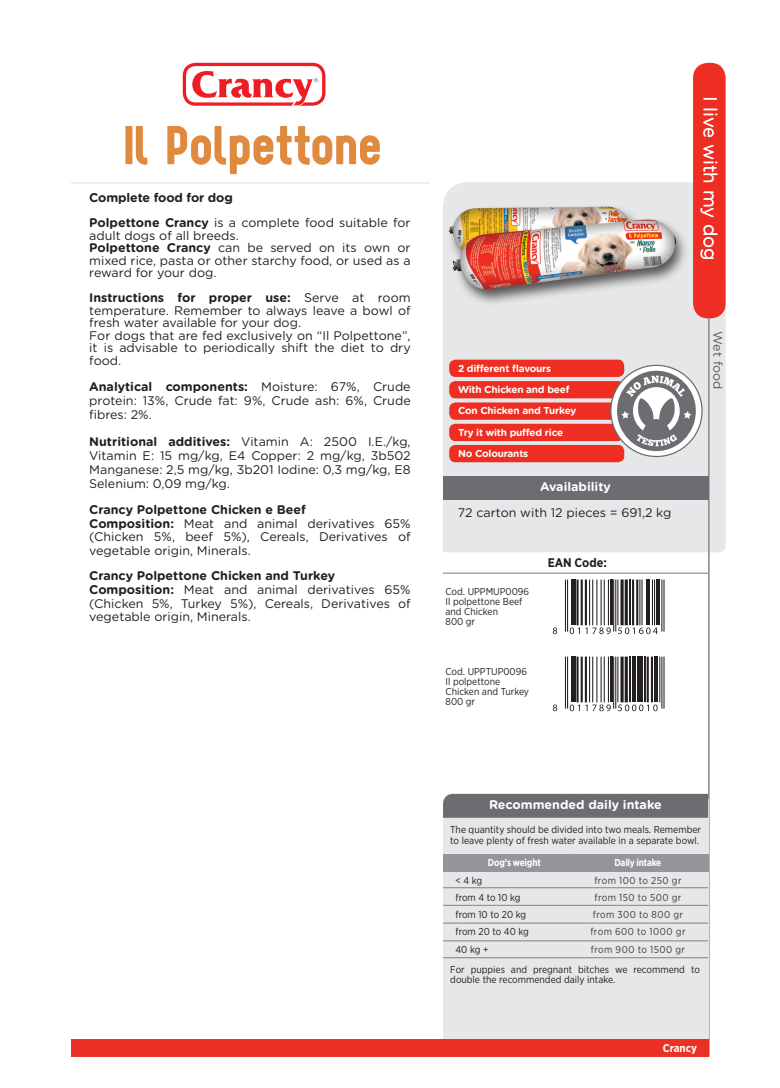
<style>
.page{position:relative;width:780px;height:1088px;background:#fff}
.page>*{position:absolute;margin:0;border:0;box-sizing:border-box;transform-origin:0 0}
.t1{font:18.75px "Gotham Rounded";color:#fff}
.t2{font:12.5px/13.8px "Gotham Rounded";color:#231f20}
.t3{font:700 12.5px/25px "Gotham Rounded";letter-spacing:-.01em;color:#231f20}
.t4{font:700 12.5px "Gotham Rounded";color:#fff}
.t5{font:700 12.5px "Gotham Narrow";color:#231f20}
.t6{font:12.5px "Gotham Rounded";color:#57585a}
.t7{font:700 11.25px "Gotham Narrow";color:#fff}
.t8{font:10px/10px "Gotham Narrow";color:#231f20}
.t9{font:700 10px/21.2px "Gotham Rounded";letter-spacing:-.02em;color:#fff}
.t10{font:10px "Gotham Narrow";letter-spacing:.045em;color:#3e3e3f}
.t11{font:700 10px "Gotham Narrow";letter-spacing:-.025em;color:#fff;scale:.95 1}
.s1{font-weight:400}
.s2{font-weight:700}
</style>
<div class="page">
<div style="left:709px;top:307px;width:16px;height:245px;background:#e6e7e9"></div>
<hr style="left:708px;top:318px;width:1px;height:738px;background:#939598">
<div style="left:443px;top:318px;width:265px;height:234px;background:#e6e7e9"></div>
<div style="left:443px;top:799px;width:265px;height:240px;background:#e6e7e9"></div>
<div style="left:443px;top:794px;width:265px;height:24px;background:#6c6d70"></div>
<div style="left:71px;top:1039px;width:637px;height:17px;background:#eb3125"></div>
<div style="left:449px;top:360px;width:175px;height:17px;background:#ee2e22;border-radius:6px"></div>
<div style="left:449px;top:445px;width:175px;height:17px;background:#ee2e22;border-radius:6px"></div>
<div style="left:449px;top:424px;width:175px;height:17px;background:#ee2e22;border-radius:6px"></div>
<div style="left:449px;top:402px;width:175px;height:18px;background:#ee2e22;border-radius:6px"></div>
<div style="left:449px;top:381px;width:175px;height:17px;background:#ee2e22;border-radius:6px"></div>
<hr style="left:443px;top:572px;width:265px;height:2px;background:#939598">
<hr style="left:71px;top:182px;width:358px;height:2px;background:#e4e5e7">
<div style="left:443px;top:476px;width:265px;height:24px;background:#6c6d70"></div>
<svg style="left:610px;top:365px;width:92px;height:91px"></svg>
<svg style="left:617px;top:371px;width:78px;height:80px"></svg>
<div style="left:693px;top:63px;width:32px;height:255px;background:#ee2e22;border-radius:15px"></div>
<div style="left:443px;top:854px;width:265px;height:17px;background:#939598"></div>
<div style="left:183px;top:63px;width:142px;height:43px;border:3px solid #ee1d23;border-radius:11px"></div>
<svg style="left:190px;top:71px;width:128px;height:35px"></svg>
<hr style="left:567px;top:579px;width:1px;height:52px;background:#231f20">
<hr style="left:565px;top:579px;width:1px;height:52px;background:#231f20">
<hr style="left:571px;top:579px;width:2px;height:46px;background:#231f20">
<hr style="left:574px;top:579px;width:1px;height:46px;background:#231f20">
<hr style="left:585px;top:579px;width:2px;height:46px;background:#231f20">
<hr style="left:580px;top:579px;width:2px;height:46px;background:#231f20">
<hr style="left:576px;top:579px;width:2px;height:46px;background:#231f20">
<hr style="left:608px;top:579px;width:1px;height:46px;background:#231f20">
<hr style="left:603px;top:579px;width:1px;height:46px;background:#231f20">
<hr style="left:600px;top:579px;width:1px;height:46px;background:#231f20">
<hr style="left:596px;top:579px;width:1px;height:46px;background:#231f20">
<hr style="left:592px;top:579px;width:1px;height:46px;background:#231f20">
<hr style="left:589px;top:579px;width:1px;height:46px;background:#231f20">
<hr style="left:610px;top:579px;width:2px;height:46px;background:#231f20">
<hr style="left:617px;top:579px;width:1px;height:46px;background:#231f20">
<hr style="left:615px;top:579px;width:1px;height:52px;background:#231f20">
<hr style="left:613px;top:579px;width:1px;height:52px;background:#231f20">
<hr style="left:624px;top:579px;width:3px;height:46px;background:#231f20">
<hr style="left:620px;top:579px;width:3px;height:46px;background:#231f20">
<hr style="left:630px;top:579px;width:1px;height:46px;background:#231f20">
<hr style="left:636px;top:579px;width:2px;height:46px;background:#231f20">
<hr style="left:632px;top:579px;width:2px;height:46px;background:#231f20">
<hr style="left:641px;top:579px;width:1px;height:46px;background:#231f20">
<hr style="left:639px;top:579px;width:1px;height:46px;background:#231f20">
<hr style="left:646px;top:579px;width:3px;height:46px;background:#231f20">
<hr style="left:654px;top:579px;width:1px;height:46px;background:#231f20">
<hr style="left:652px;top:579px;width:1px;height:46px;background:#231f20">
<hr style="left:656px;top:579px;width:3px;height:46px;background:#231f20">
<hr style="left:663px;top:579px;width:1px;height:52px;background:#231f20">
<hr style="left:661px;top:579px;width:1px;height:52px;background:#231f20">
<svg style="left:552px;top:627px;width:5px;height:7px"></svg>
<svg style="left:569px;top:627px;width:41px;height:7px"></svg>
<svg style="left:618px;top:627px;width:39px;height:7px"></svg>
<svg style="left:125px;top:126px;width:255px;height:48px"></svg>
<img style="left:443px;top:132px;width:264px;height:211px">
<hr style="left:567px;top:656px;width:1px;height:52px;background:#231f20">
<hr style="left:565px;top:656px;width:1px;height:52px;background:#231f20">
<hr style="left:571px;top:656px;width:2px;height:46px;background:#231f20">
<hr style="left:574px;top:656px;width:1px;height:46px;background:#231f20">
<hr style="left:585px;top:656px;width:2px;height:46px;background:#231f20">
<hr style="left:580px;top:656px;width:2px;height:46px;background:#231f20">
<hr style="left:576px;top:656px;width:2px;height:46px;background:#231f20">
<hr style="left:608px;top:656px;width:1px;height:46px;background:#231f20">
<hr style="left:603px;top:656px;width:1px;height:46px;background:#231f20">
<hr style="left:600px;top:656px;width:1px;height:46px;background:#231f20">
<hr style="left:596px;top:656px;width:1px;height:46px;background:#231f20">
<hr style="left:592px;top:656px;width:1px;height:46px;background:#231f20">
<hr style="left:589px;top:656px;width:1px;height:46px;background:#231f20">
<hr style="left:610px;top:656px;width:2px;height:46px;background:#231f20">
<hr style="left:617px;top:656px;width:1px;height:46px;background:#231f20">
<hr style="left:615px;top:656px;width:1px;height:52px;background:#231f20">
<hr style="left:613px;top:656px;width:1px;height:52px;background:#231f20">
<hr style="left:624px;top:656px;width:3px;height:46px;background:#231f20">
<hr style="left:620px;top:656px;width:3px;height:46px;background:#231f20">
<hr style="left:630px;top:656px;width:1px;height:46px;background:#231f20">
<hr style="left:632px;top:656px;width:3px;height:46px;background:#231f20">
<hr style="left:637px;top:656px;width:1px;height:46px;background:#231f20">
<hr style="left:639px;top:656px;width:3px;height:46px;background:#231f20">
<hr style="left:644px;top:656px;width:1px;height:46px;background:#231f20">
<hr style="left:651px;top:656px;width:2px;height:46px;background:#231f20">
<hr style="left:646px;top:656px;width:2px;height:46px;background:#231f20">
<hr style="left:654px;top:656px;width:3px;height:46px;background:#231f20">
<hr style="left:663px;top:656px;width:1px;height:52px;background:#231f20">
<hr style="left:661px;top:656px;width:1px;height:52px;background:#231f20">
<hr style="left:659px;top:656px;width:1px;height:46px;background:#231f20">
<svg style="left:552px;top:704px;width:5px;height:7px"></svg>
<svg style="left:569px;top:704px;width:41px;height:7px"></svg>
<svg style="left:618px;top:704px;width:39px;height:7px"></svg>
<hr style="left:443px;top:887px;width:265px;height:1px;background:#939598">
<hr style="left:443px;top:905px;width:265px;height:1px;background:#939598">
<hr style="left:443px;top:922px;width:265px;height:2px;background:#939598">
<hr style="left:443px;top:940px;width:265px;height:1px;background:#939598">
<hr style="left:443px;top:957px;width:265px;height:1px;background:#939598">
<p class="t3" style="left:89px;top:185px;width:323px">Complete food for dog<br>Polpettone Crancy <span class="s1">is a complete food suitable for</span></p>
<p class="t2" style="left:89px;top:229px;width:323px;line-height:12.5px">adult dogs of all breeds.<br><span class="s2">Polpettone Crancy</span> can be served on its own or mixed rice, pasta or other starchy food, or used as a reward for your dog.</p>
<p class="t2" style="left:89px;top:291px;width:323px;line-height:12.5px"><span class="s2">Instructions for proper use:</span> Serve at room temperature. Remember to always leave a bowl of fresh water available for your dog.<br>For dogs that are fed exclusively on “Il Polpettone”, it is advisable to periodically shift the diet to dry food.</p>
<p class="t2" style="left:89px;top:379px;width:323px;text-align:justify"><span class="s2">Analytical components:</span> Moisture: 67%, Crude protein: 13%, Crude fat: 9%, Crude ash: 6%, Crude fibres: 2%.</p>
<p class="t2" style="left:89px;top:434px;width:323px;text-align:justify"><span class="s2">Nutritional additives:</span> Vitamin A: 2500 I.E./kg, Vitamin E: 15 mg/kg, E4 Copper: 2 mg/kg, 3b502<br>Manganese: 2,5 mg/kg, 3b201 Iodine: 0,3 mg/kg, E8<br>Selenium: 0,09 mg/kg.</p>
<p class="t2" style="left:89px;top:502px;width:323px"><span class="s2">Crancy Polpettone Chicken e Beef<br>Composition:</span> Meat and animal derivatives 65% (Chicken 5%, beef 5%), Cereals, Derivatives of vegetable origin, Minerals.</p>
<p class="t2" style="left:89px;top:568px;width:323px"><span class="s2">Crancy Polpettone Chicken and Turkey Composition:</span> Meat and animal derivatives 65% (Chicken 5%, Turkey 5%), Cereals, Derivatives of vegetable origin, Minerals.</p>
<p class="t9" style="left:458px;top:357px;width:120px">2 different flavours<br>With Chicken and beef<br>Con Chicken and Turkey<br>Try it with puffed rice<br>No Colourants</p>
<p class="t4" style="left:540px;top:477px;width:72px">Availability</p>
<p class="t2" style="left:458px;top:505px;width:215px">72 carton with 12 pieces = 691,2 kg</p>
<p class="t8" style="left:445px;top:586px;width:85px">Cod. UPPMUP0096<br>Il polpettone Beef and Chicken<br>800 gr</p>
<p class="t8" style="left:445px;top:666px;width:85px">Cod. UPPTUP0096<br>Il polpettone<br>Chicken and Turkey<br>800 gr</p>
<p class="t5" style="left:547px;top:555px;width:61px">EAN Code:</p>
<h1 class="t1" style="left:723px;top:96px;width:167px;rotate:90deg">I live with my dog</h1>
<p class="t6" style="left:726px;top:331px;width:60px;rotate:90deg">Wet food</p>
<p class="t4" style="left:489px;top:795px;width:174px">Recommended daily intake</p>
<p class="t8" style="left:450px;top:823px;width:252px;line-height:11.2px">The quantity should be divided into two meals. Remember to leave plenty of fresh water available in a separate bowl.</p>
<p class="t11" style="left:488px;top:856px;width:57px">Dog’s weight</p>
<p class="t11" style="left:614px;top:856px;width:51px">Daily intake</p>
<p class="t8" style="left:455px;top:875px;width:28px">&lt; 4 kg</p>
<p class="t10" style="left:594px;top:874px;width:89px">from 100 to 250 gr</p>
<p class="t8" style="left:455px;top:892px;width:67px">from 4 to 10 kg</p>
<p class="t10" style="left:594px;top:891px;width:89px">from 150 to 500 gr</p>
<p class="t8" style="left:455px;top:909px;width:72px">from 10 to 20 kg</p>
<p class="t10" style="left:592px;top:908px;width:92px">from 300 to 800 gr</p>
<p class="t8" style="left:455px;top:927px;width:75px">from 20 to 40 kg</p>
<p class="t10" style="left:590px;top:926px;width:97px">from 600 to 1000 gr</p>
<p class="t8" style="left:455px;top:944px;width:34px">40 kg +</p>
<p class="t10" style="left:590px;top:943px;width:96px">from 900 to 1500 gr</p>
<p class="t8" style="left:450px;top:965px;width:251px">For puppies and pregnant bitches we recommend to double the recommended daily intake.</p>
<p class="t7" style="left:662px;top:1041px;width:36px">Crancy</p>
</div>
